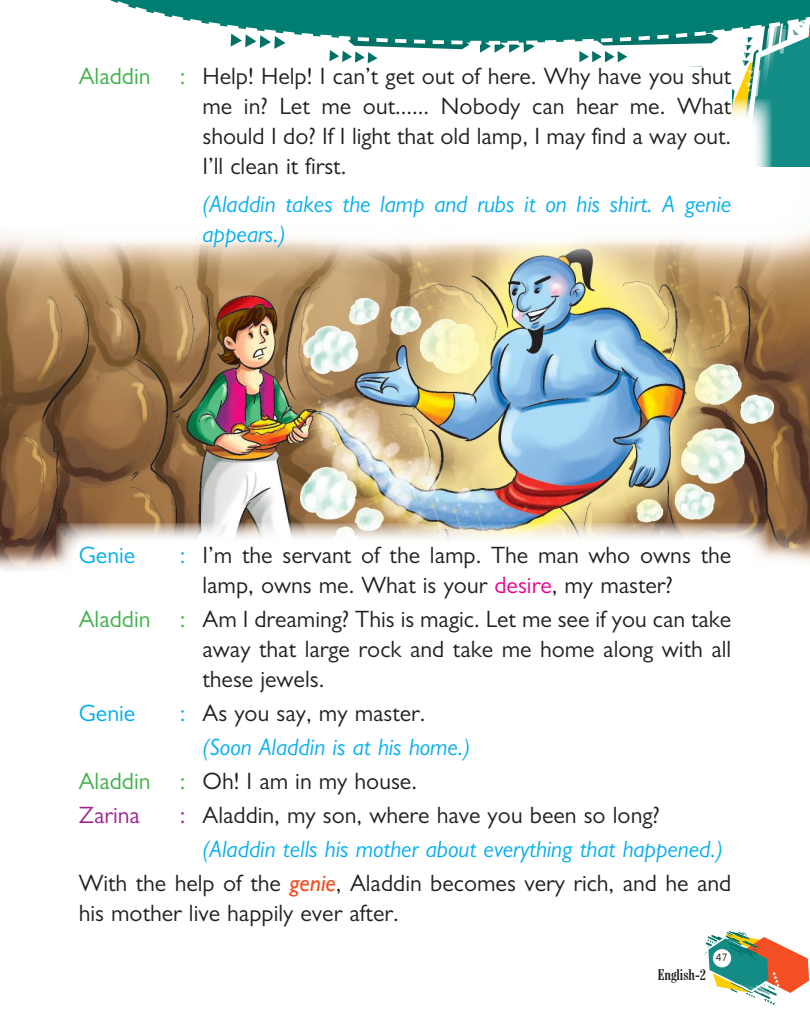
<style>
.page{position:relative;width:810px;height:1035px;background:#fff}
.page>*{position:absolute;margin:0;border:0;box-sizing:border-box;transform-origin:0 0}
.t1{font:23.75px/30px "Gill Sans MT Pro";color:#241f1f;text-align:justify}
.t2{font:italic 23.75px/30px "Gill Sans MT Pro";color:#00aeef}
.t3{font:23.75px "Gill Sans MT Pro";color:#00aeef}
.t4{font:23.75px "Gill Sans MT Pro";color:#9d248f}
.t5{font:700 condensed 15px "Century Schoolbook BT";color:#241f1f}
.t6{font:10px "B Preplay";color:#241f1f}
.s1{color:#3ab247}
.s2{color:#00aeef}
.s3{color:#ee008c}
.s4{color:#9d248f}
.s5{font-family:"Gill Sans";font-style:italic;color:#f34f22}
</style>
<div class="page">
<svg style="left:230px;top:46px;width:580px;height:121px"></svg>
<svg style="left:110px;top:0;width:700px;height:46px"></svg>
<div style="left:79px;top:68px;width:652px;height:878px;background:#fff"></div>
<svg style="left:705px;top:931px;width:104px;height:74px"></svg>
<div style="left:713px;top:949px;width:18px;height:18px;background:#fff;border-radius:50%"></div>
<img style="left:0;top:230px;width:810px;height:341px">
<div style="left:56px;top:523px;width:713px;height:146px;background:#fff"></div>
<div style="left:59px;top:99px;width:713px;height:146px;background:#fff"></div>
<p class="t1" style="left:202px;top:61px;width:530px;text-indent:-124px"><span class="s1">Aladdin :</span> Help! Help! I can’t get out of here. Why have you shut me in? Let me out...... Nobody can hear me. What should I do? If I light that old lamp, I may find a way out.<br>I’ll clean it first.</p>
<p class="t2" style="left:202px;top:189px;width:530px">(Aladdin takes the lamp and rubs it on his shirt. A genie appears.)</p>
<p class="t3" style="left:79px;top:541px;width:58px">Genie</p>
<p class="t1" style="left:202px;top:540px;width:530px;text-indent:-23px"><span class="s2">:</span> I’m the servant of the lamp. The man who owns the lamp, owns me. What is your <span class="s3">desire</span>, my master?</p>
<p class="t1" style="left:202px;top:604px;width:530px;text-indent:-124px"><span class="s1">Aladdin :</span> Am I dreaming? This is magic. Let me see if you can take away that large rock and take me home along with all these jewels.</p>
<p class="t3" style="left:79px;top:699px;width:58px">Genie</p>
<p class="t1" style="left:180px;top:698px;width:247px"><span class="s2">:</span> As you say, my master.</p>
<p class="t2" style="left:202px;top:732px;width:270px">(Soon Aladdin is at his home.)</p>
<p class="t1" style="left:79px;top:766px;width:340px"><span class="s1">Aladdin :</span> Oh! I am in my house.</p>
<p class="t4" style="left:79px;top:801px;width:63px">Zarina</p>
<p class="t1" style="left:180px;top:800px;width:481px"><span class="s4">:</span> Aladdin, my son, where have you been so long?</p>
<p class="t2" style="left:202px;top:834px;width:522px">(Aladdin tells his mother about everything that happened.)</p>
<p class="t1" style="left:79px;top:868px;width:654px">With the help of the <span class="s5">genie</span>, Aladdin becomes very rich, and he and</p>
<p class="t1" style="left:79px;top:898px;width:322px">his mother live happily ever after.</p>
<p class="t5" style="left:658px;top:965px;width:50px">English-2</p>
<p class="t6" style="left:716px;top:952px;width:13px">47</p>
</div>
